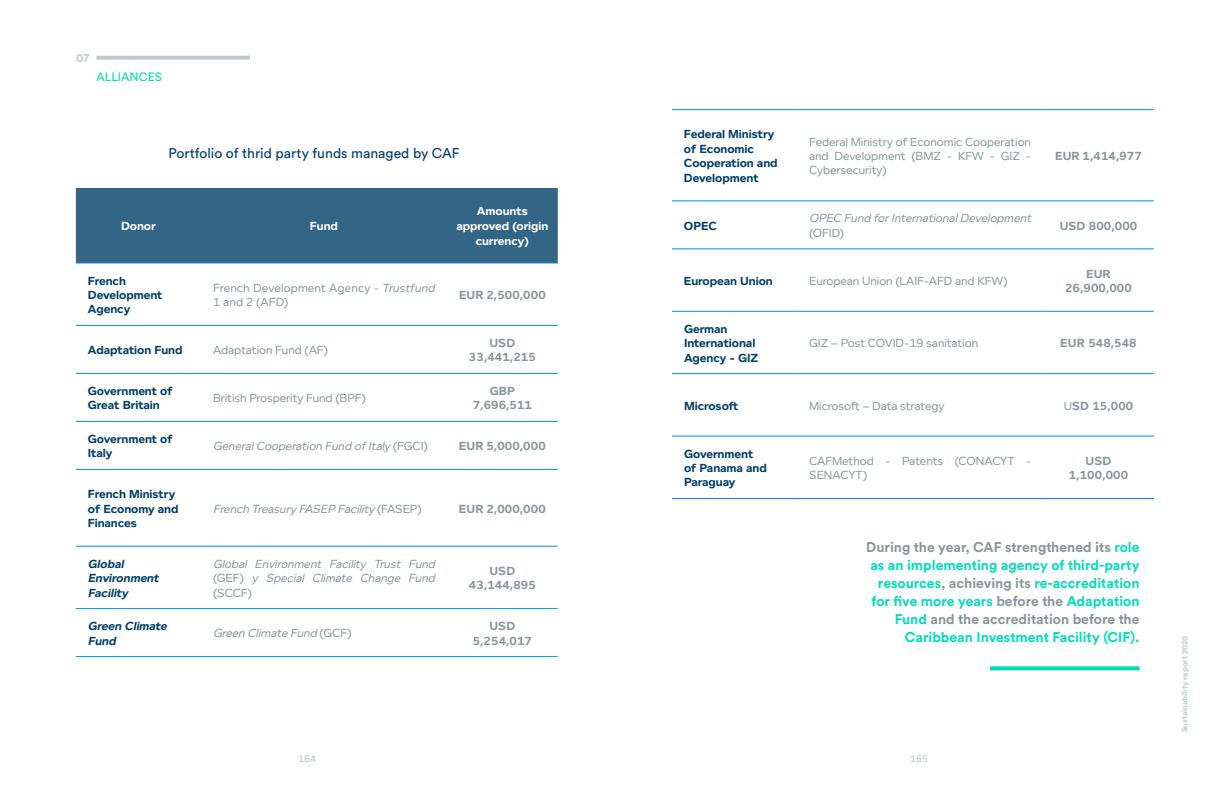
<style>
.page{position:relative;width:1224px;height:792px;background:#fff}
.page>*{position:absolute;margin:0;border:0;box-sizing:border-box;transform-origin:0 0}
.t1{font:700 14px/18px "Circular Std";color:#00dcba;text-align:right}
.t2{font:14px "Circular Std";color:#003f68}
.t3{font:12px/14.4px "Foundry Context";letter-spacing:-.005em;color:#86979b}
.t4{font:700 12px/14.4px "Foundry Context";letter-spacing:-.005em;color:#003f68}
.t5{font:italic 12px/14.4px "Foundry Context";color:#86979b;text-align:justify}
.t6{font:700 12px/14.4px "Foundry Context";letter-spacing:.01em;color:#86979b;text-align:center}
.t7{font:italic 700 12px/14.4px "Foundry Context";color:#003f68}
.t8{font:700 12px/15px "Foundry Context";letter-spacing:-.005em;color:#fff;text-align:center}
.t9{font:12px "Circular Std";color:#00dcba}
.t10{font:700 12px "Circular Std";color:#bec9cc}
.t11{font:500 10px "Foundry Context";color:#bec9cc}
.t12{font:700 8px "Circular Std";color:#bec9cc}
.s1{font-style:italic}
.s2{font-style:normal}
.s3{font-weight:400}
.s4{color:#86979b}
</style>
<div class="page">
<div style="left:76px;top:188px;width:482px;height:74px;background:#336586"></div>
<svg style="left:76px;top:324px;width:482px;height:286px"></svg>
<hr style="left:76px;top:262px;width:125px;height:2px;background:#008ee0">
<hr style="left:201px;top:262px;width:246px;height:2px;background:#008ee0">
<hr style="left:447px;top:262px;width:111px;height:2px;background:#008ee0">
<hr style="left:76px;top:325px;width:125px;height:1px;background:#008ee0">
<hr style="left:201px;top:325px;width:246px;height:1px;background:#008ee0">
<hr style="left:447px;top:325px;width:111px;height:1px;background:#008ee0">
<hr style="left:76px;top:373px;width:125px;height:1px;background:#008ee0">
<hr style="left:201px;top:373px;width:246px;height:1px;background:#008ee0">
<hr style="left:447px;top:373px;width:111px;height:1px;background:#008ee0">
<hr style="left:76px;top:421px;width:125px;height:1px;background:#008ee0">
<hr style="left:201px;top:421px;width:246px;height:1px;background:#008ee0">
<hr style="left:447px;top:421px;width:111px;height:1px;background:#008ee0">
<hr style="left:76px;top:469px;width:125px;height:1px;background:#008ee0">
<hr style="left:201px;top:469px;width:246px;height:1px;background:#008ee0">
<hr style="left:447px;top:469px;width:111px;height:1px;background:#008ee0">
<hr style="left:76px;top:546px;width:125px;height:1px;background:#008ee0">
<hr style="left:201px;top:546px;width:246px;height:1px;background:#008ee0">
<hr style="left:447px;top:546px;width:111px;height:1px;background:#008ee0">
<hr style="left:76px;top:608px;width:125px;height:1px;background:#008ee0">
<hr style="left:201px;top:608px;width:246px;height:1px;background:#008ee0">
<hr style="left:447px;top:608px;width:111px;height:1px;background:#008ee0">
<hr style="left:76px;top:656px;width:125px;height:1px;background:#008ee0">
<hr style="left:201px;top:656px;width:246px;height:1px;background:#008ee0">
<hr style="left:447px;top:656px;width:111px;height:1px;background:#008ee0">
<svg style="left:672px;top:110px;width:482px;height:326px"></svg>
<hr style="left:672px;top:109px;width:125px;height:1px;background:#008ee0">
<hr style="left:797px;top:109px;width:246px;height:1px;background:#008ee0">
<hr style="left:1043px;top:109px;width:111px;height:1px;background:#008ee0">
<hr style="left:672px;top:200px;width:125px;height:1px;background:#008ee0">
<hr style="left:797px;top:200px;width:246px;height:1px;background:#008ee0">
<hr style="left:1043px;top:200px;width:111px;height:1px;background:#008ee0">
<hr style="left:672px;top:248px;width:125px;height:1px;background:#008ee0">
<hr style="left:797px;top:248px;width:246px;height:1px;background:#008ee0">
<hr style="left:1043px;top:248px;width:111px;height:1px;background:#008ee0">
<hr style="left:672px;top:311px;width:125px;height:1px;background:#008ee0">
<hr style="left:797px;top:311px;width:246px;height:1px;background:#008ee0">
<hr style="left:1043px;top:311px;width:111px;height:1px;background:#008ee0">
<hr style="left:672px;top:373px;width:125px;height:1px;background:#008ee0">
<hr style="left:797px;top:373px;width:246px;height:1px;background:#008ee0">
<hr style="left:1043px;top:373px;width:111px;height:1px;background:#008ee0">
<hr style="left:672px;top:436px;width:125px;height:1px;background:#008ee0">
<hr style="left:797px;top:436px;width:246px;height:1px;background:#008ee0">
<hr style="left:1043px;top:436px;width:111px;height:1px;background:#008ee0">
<hr style="left:672px;top:498px;width:125px;height:1px;background:#008ee0">
<hr style="left:797px;top:498px;width:246px;height:1px;background:#008ee0">
<hr style="left:1043px;top:498px;width:111px;height:1px;background:#008ee0">
<svg style="left:990px;top:666px;width:150px;height:4px"></svg>
<svg style="left:96px;top:56px;width:154px;height:4px"></svg>
<p class="t10" style="left:76px;top:50px;width:15px">07</p>
<p class="t9" style="left:96px;top:69px;width:67px">ALLIANCES</p>
<p class="t2" style="left:169px;top:145px;width:292px">Portfolio of thrid party funds managed by CAF</p>
<p class="t8" style="left:121px;top:219px;width:36px">Donor</p>
<p class="t8" style="left:310px;top:219px;width:30px">Fund</p>
<p class="t8" style="left:456px;top:204px;width:93px">Amounts approved (origin currency)</p>
<p class="t4" style="left:88px;top:273px;width:76px">French<br>Development<br>Agency</p>
<p class="t3" style="left:213px;top:280px;width:226px">French Development Agency - <span class="s1">Trustfund<br></span>1 and 2 (AFD)</p>
<p class="t6" style="left:459px;top:288px;width:88px">EUR 2,500,000</p>
<p class="t4" style="left:88px;top:343px;width:96px">Adaptation Fund</p>
<p class="t3" style="left:213px;top:343px;width:117px">Adaptation Fund (AF)</p>
<p class="t6" style="left:469px;top:336px;width:68px">USD<br>33,441,215</p>
<p class="t4" style="left:88px;top:384px;width:86px">Government of<br>Great Britain</p>
<p class="t3" style="left:213px;top:391px;width:154px">British Prosperity Fund (BPF)</p>
<p class="t6" style="left:473px;top:384px;width:61px">GBP<br>7,696,511</p>
<p class="t4" style="left:88px;top:432px;width:86px">Government of<br>Italy</p>
<p class="t5" style="left:213px;top:439px;width:217px">GeneralCooperation Fund of Italy <span class="s2">( F G C I )</span></p>
<p class="t6" style="left:459px;top:439px;width:88px">EUR 5,000,000</p>
<p class="t4" style="left:88px;top:487px;width:92px">French Ministry of Economy and<br>Finances</p>
<p class="t5" style="left:213px;top:501px;width:210px">French Treasury FASEP Facility <span class="s2">( FA S E P )</span></p>
<p class="t6" style="left:459px;top:501px;width:88px">EUR 2,000,000</p>
<p class="t7" style="left:88px;top:556px;width:75px">Global<br>Environment<br>Facility</p>
<p class="t5" style="left:213px;top:556px;width:226px">Global Environment Facility Trust Fund <span class="s2">( G E F )</span> y Special Climate Change Fund <span class="s2">(SCCF)</span></p>
<p class="t6" style="left:469px;top:564px;width:68px">USD<br>43,144,895</p>
<p class="t7" style="left:88px;top:619px;width:83px">Green Climate<br>Fund</p>
<p class="t5" style="left:213px;top:626px;width:140px">Green Climate Fund <span class="s2">( G C F )</span></p>
<p class="t6" style="left:473px;top:619px;width:61px">USD<br>5,254,017</p>
<p class="t4" style="left:684px;top:127px;width:95px">Federal Ministry of Economic<br>Cooperation and<br>Development</p>
<p class="t3" style="left:809px;top:134px;width:224px;text-align:justify">Federal Ministry of Economic Cooperation and Development (BMZ - KFW - GIZ - Cybersecurity)</p>
<p class="t4" style="left:684px;top:218px;width:34px">OPEC</p>
<p class="t5" style="left:809px;top:211px;width:226px">OPEC Fund forInternationalDevelopment</p>
<p class="t3" style="left:809px;top:225px;width:37px">(OFID)</p>
<p class="t6" style="left:1055px;top:149px;width:88px">EUR 1,414,977</p>
<p class="t6" style="left:1060px;top:218px;width:79px">USD 800,000</p>
<p class="t4" style="left:684px;top:273px;width:90px">European Union</p>
<p class="t3" style="left:809px;top:273px;width:200px">European Union (LAIF-AFD and KFW)</p>
<p class="t6" style="left:1065px;top:266px;width:68px">EUR<br>26,900,000</p>
<p class="t4" style="left:684px;top:321px;width:76px">German<br>International<br>Agency - GIZ</p>
<p class="t3" style="left:809px;top:336px;width:171px">GIZ – Post COVID-19 sanitation</p>
<p class="t6" style="left:1060px;top:336px;width:78px">EUR 548,548</p>
<p class="t4" style="left:684px;top:398px;width:56px">Microsoft</p>
<p class="t3" style="left:809px;top:398px;width:137px">Microsoft – Data strategy</p>
<p class="t6" style="left:1064px;top:398px;width:71px"><span class="s3">U</span>SD 15,000</p>
<p class="t4" style="left:684px;top:446px;width:84px">Government of Panama and<br>Paraguay</p>
<p class="t3" style="left:809px;top:453px;width:224px">CAFMethod - Patents (CONACYT -<br>SENACYT)</p>
<p class="t6" style="left:1069px;top:453px;width:61px">USD<br>1,100,000</p>
<p class="t1" style="left:866px;top:538px;width:275px"><span class="s4">During the year, CAF strengthened its</span> role as an implementing agency of third-party resources<span class="s4">, achieving its</span> re-accreditation for five more years <span class="s4">before the</span> Adaptation Fund <span class="s4">and the accreditation before the </span>Caribbean Investment Facility (CIF).</p>
<p class="t11" style="left:298px;top:753px;width:20px">164</p>
<p class="t11" style="left:910px;top:753px;width:20px">165</p>
<p class="t12" style="left:1180px;top:732px;width:98px;rotate:-90deg">Sustainability report 2020</p>
</div>
